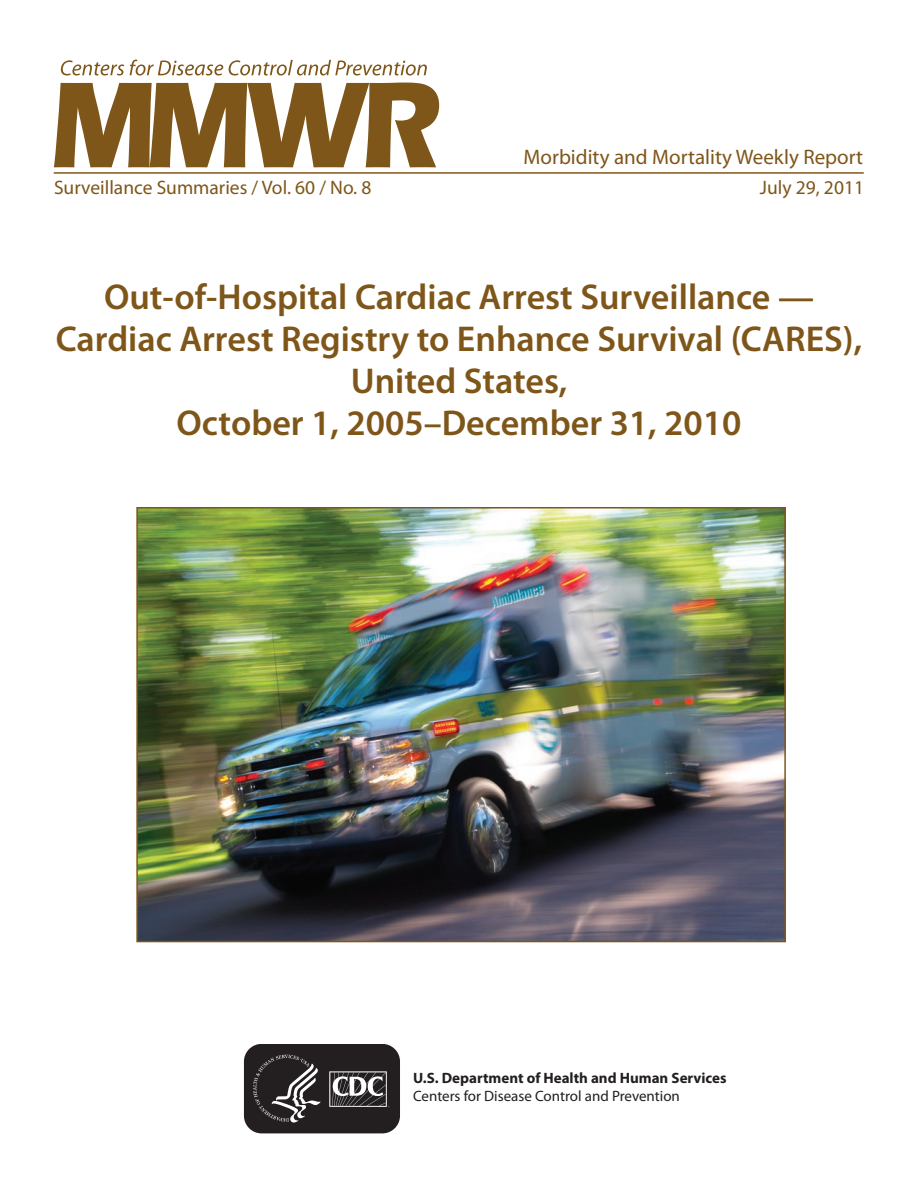
<style>
.page{position:relative;width:918px;height:1188px;background:#fff}
.page>*{position:absolute;margin:0;border:0;box-sizing:border-box;transform-origin:0 0}
.t1{font:600 36px/42px "Myriad Pro";color:#7f5619;text-align:center}
.t2{font:21px "Myriad Pro";color:#7f5619}
.t3{font:19.5px "Myriad Pro";color:#7f5619}
.t4{font:700 15px "Myriad Pro";color:#231f20}
.t5{font:15px "Myriad Pro";color:#231f20}
</style>
<div class="page">
<svg style="left:243px;top:1045px;width:157px;height:89px"></svg>
<hr style="left:54px;top:172px;width:810px;height:2px;background:#7f5619">
<svg style="left:54px;top:83px;width:385px;height:84px"></svg>
<svg style="left:61px;top:60px;width:366px;height:16px"></svg>
<img style="left:139px;top:510px;width:644px;height:429px">
<div style="left:136px;top:507px;width:650px;height:435px;border:2px solid #7f5619"></div>
<p class="t2" style="left:524px;top:144px;width:341px">Morbidity and Mortality Weekly Report</p>
<p class="t3" style="left:54px;top:175px;width:319px">Surveillance Summaries / Vol. 60 / No. 8</p>
<p class="t3" style="left:760px;top:175px;width:106px">July 29, 2011</p>
<p class="t1" style="left:56px;top:275px;width:808px">Out-of-Hospital Cardiac Arrest Surveillance — Cardiac Arrest Registry to Enhance Survival (CARES), United States,<br>October 1, 2005–December 31, 2010</p>
<p class="t4" style="left:413px;top:1068px;width:315px">U.S. Department of Health and Human Services</p>
<p class="t5" style="left:413px;top:1087px;width:268px">Centers for Disease Control and Prevention</p>
</div>
